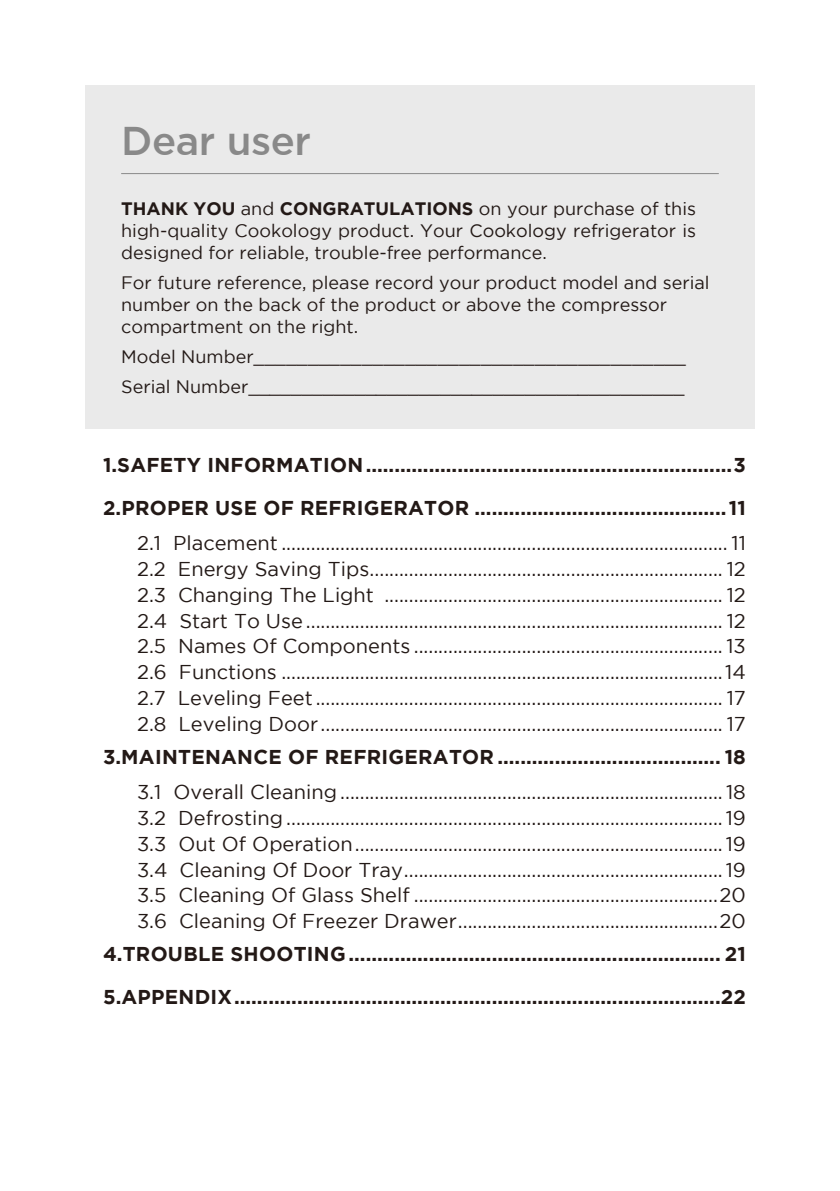
<style>
.page{position:relative;width:840px;height:1191px;background:#fff}
.page>*{position:absolute;margin:0;border:0;box-sizing:border-box;transform-origin:0 0}
.Dear_user{font:500 40px "Gotham";letter-spacing:-.01em;color:#898989}
.TOC_Subhead{font:20px "Gotham";color:#231916}
.TOC_Heading{font:700 20px "Gotham";letter-spacing:.015em;color:#231916}
._10pt标示标题{font:18px/22px "Gotham";color:#231916;text-align:justify}
.s1{font-weight:700}
.s2{font-style:inherit}
</style>
<div class="page">
<div style="left:85px;top:85px;width:669px;height:344px;background:#eaeaea"></div>
<hr style="left:121px;top:173px;width:597px;height:1px;background:#898989">
<p class="Dear_user" style="left:121px;top:118px;width:191px">Dear user</p>
<p class="_10pt标示标题" style="left:121px;top:198px;width:576px"><span class="s1">THANK YOU</span> and <span class="s1">CONGRATULATIONS</span> on your purchase of this high-quality Cookology product. Your <span class="s2">Cookology</span> refrigerator is designed for reliable, trouble-free performance.</p>
<p class="_10pt标示标题" style="left:121px;top:271px;width:589px;text-align:left">For future reference, please record your product model and serial number on the back of the product or above the compressor compartment on the right.</p>
<p class="_10pt标示标题" style="left:121px;top:345px;width:566px">Model Number________________________________________</p>
<p class="_10pt标示标题" style="left:121px;top:375px;width:564px">Serial Number_________________________________________</p>
<p class="TOC_Heading" style="left:103px;top:453px;width:644px">1.SAFETY INFORMATION................................................................3</p>
<p class="TOC_Heading" style="left:103px;top:496px;width:644px">2.PROPER USE OF REFRIGERATOR ............................................ 11</p>
<p class="TOC_Subhead" style="left:137px;top:532px;width:610px">2.1 Placement ........................................................................................... 11</p>
<p class="TOC_Subhead" style="left:137px;top:558px;width:610px">2.2 Energy Saving Tips........................................................................ 12</p>
<p class="TOC_Subhead" style="left:137px;top:583px;width:610px">2.3 Changing The Light ..................................................................... 12</p>
<p class="TOC_Subhead" style="left:137px;top:609px;width:610px">2.4 Start To Use..................................................................................... 12</p>
<p class="TOC_Subhead" style="left:137px;top:635px;width:610px">2.5 Names Of Components ............................................................... 13</p>
<p class="TOC_Subhead" style="left:137px;top:661px;width:610px">2.6 Functions ..........................................................................................14</p>
<p class="TOC_Subhead" style="left:137px;top:686px;width:610px">2.7 Leveling Feet ................................................................................... 17</p>
<p class="TOC_Subhead" style="left:137px;top:712px;width:610px">2.8 Leveling Door .................................................................................. 17</p>
<p class="TOC_Heading" style="left:103px;top:745px;width:644px">3.MAINTENANCE OF REFRIGERATOR ....................................... 18</p>
<p class="TOC_Subhead" style="left:137px;top:781px;width:610px">3.1 Overall Cleaning .............................................................................. 18</p>
<p class="TOC_Subhead" style="left:137px;top:807px;width:610px">3.2 Defrosting .........................................................................................19</p>
<p class="TOC_Subhead" style="left:137px;top:832px;width:610px">3.3 Out Of Operation...........................................................................19</p>
<p class="TOC_Subhead" style="left:137px;top:858px;width:610px">3.4 Cleaning Of Door Tray.................................................................19</p>
<p class="TOC_Subhead" style="left:137px;top:884px;width:610px">3.5 Cleaning Of Glass Shelf ..............................................................20</p>
<p class="TOC_Subhead" style="left:137px;top:910px;width:610px">3.6 Cleaning Of Freezer Drawer.....................................................20</p>
<p class="TOC_Heading" style="left:103px;top:942px;width:644px">4.TROUBLE SHOOTING................................................................. 21</p>
<p class="TOC_Heading" style="left:103px;top:985px;width:644px">5.APPENDIX.....................................................................................22</p>
</div>
